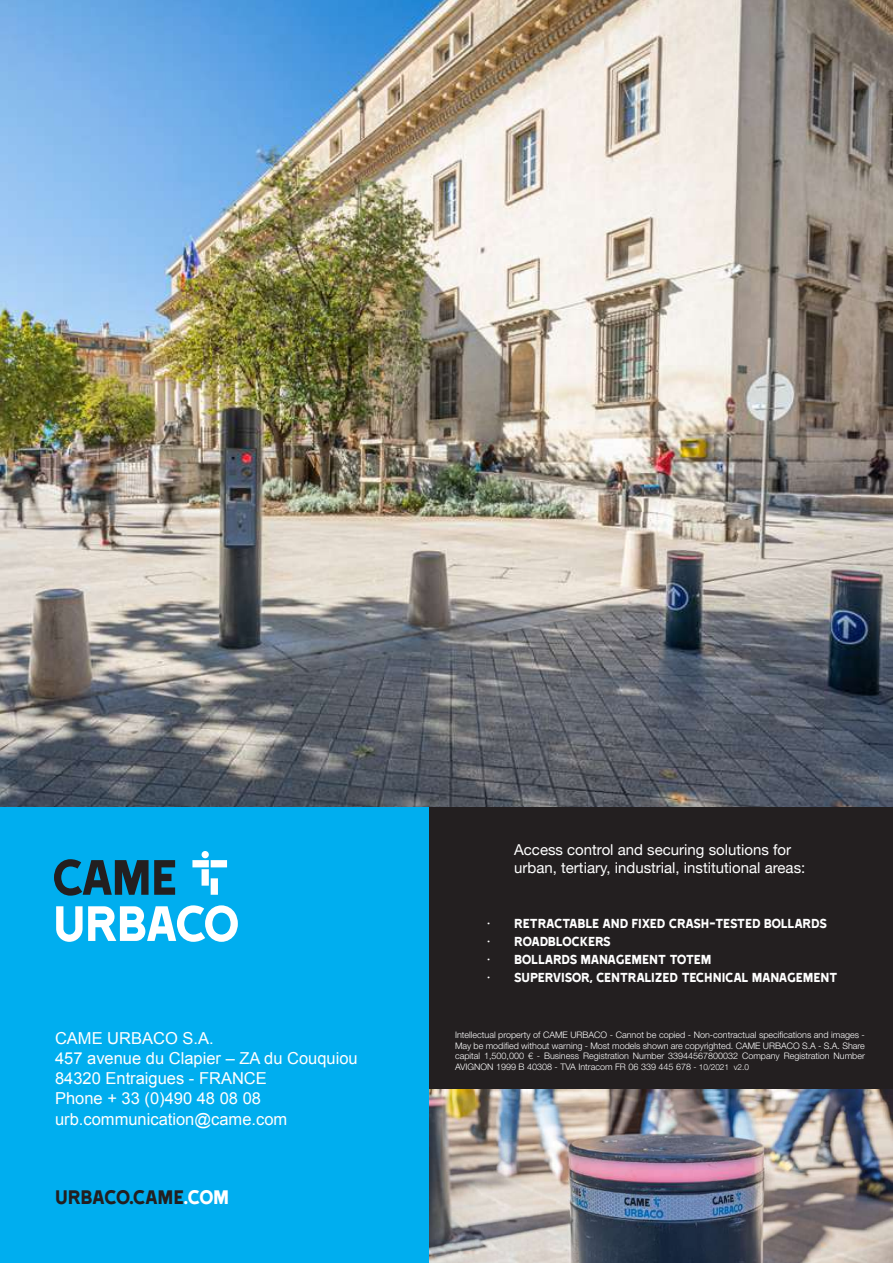
<style>
.page{position:relative;width:893px;height:1263px;background:#fff}
.page>*{position:absolute;margin:0;border:0;box-sizing:border-box;transform-origin:0 0}
.t1{font:22.5px "Came Type";letter-spacing:-.03em;color:#231f20}
.t2{font:16.5px/19.8px "Arial";color:#fff}
.t3{font:15px "Came Type";letter-spacing:-.025em;color:#fff}
.t4{font:15px/18px "Helvetica Neue";color:#fff}
.t5{font:300 9px/10.8px "Helvetica Neue LT Pro";color:#fff;text-align:justify}
.s1{color:#fff}
.s2{font-size:8.25px}
</style>
<div class="page">
<img style="left:0;top:0;width:893px;height:807px">
<div style="left:0;top:807px;width:429px;height:456px;background:#00aeef"></div>
<div style="left:429px;top:807px;width:464px;height:282px;background:#231f20"></div>
<img style="left:429px;top:1089px;width:464px;height:174px">
<svg style="left:192px;top:851px;width:35px;height:44px"></svg>
<svg style="left:54px;top:859px;width:121px;height:37px"></svg>
<svg style="left:56px;top:905px;width:182px;height:37px"></svg>
<h2 class="t2" style="left:55px;top:1029px;width:304px">CAME URBACO S.A.<br>457 avenue du Clapier – ZA du Couquiou<br>84320 Entraigues - FRANCE<br>Phone + 33 (0)490 48 08 08</h2>
<h2 class="t2" style="left:55px;top:1110px;width:234px">urb.communication@came.com</h2>
<h1 class="t1" style="left:55px;top:1185px;width:176px">URBACO.CAME<span class="s1">.COM</span></h1>
<h3 class="t4" style="left:514px;top:841px;width:293px">Access control and securing solutions for urban, tertiary, industrial, institutional areas:</h3>
<h3 class="t3" style="left:487px;top:916px;width:341px">• RETRACTABLE AND FIXED CRASH-TESTED BOLLARDS</h3>
<h3 class="t3" style="left:487px;top:934px;width:125px">• ROADBLOCKERS</h3>
<h3 class="t3" style="left:487px;top:952px;width:226px">• BOLLARDS MANAGEMENT TOTEM</h3>
<h3 class="t3" style="left:487px;top:970px;width:352px">• SUPERVISOR, CENTRALIZED TECHNICAL MANAGEMENT</h3>
<p class="t5" style="left:455px;top:1029px;width:411px">Intellectual property of CAME URBACO - Cannot be copied - Non-contractual specifications and images - May be modified without warning - Most models shown are copyrighted. CAME URBACO S.A - S.A. Share capital 1,500,000 € - Business Registration Number 33944567800032 Company Registration Number AVIGNON 1999 B 40308 - TVA Intracom FR 06 339 445 678 <span class="s2">- 10/2021 v2.0</span></p>
</div>
